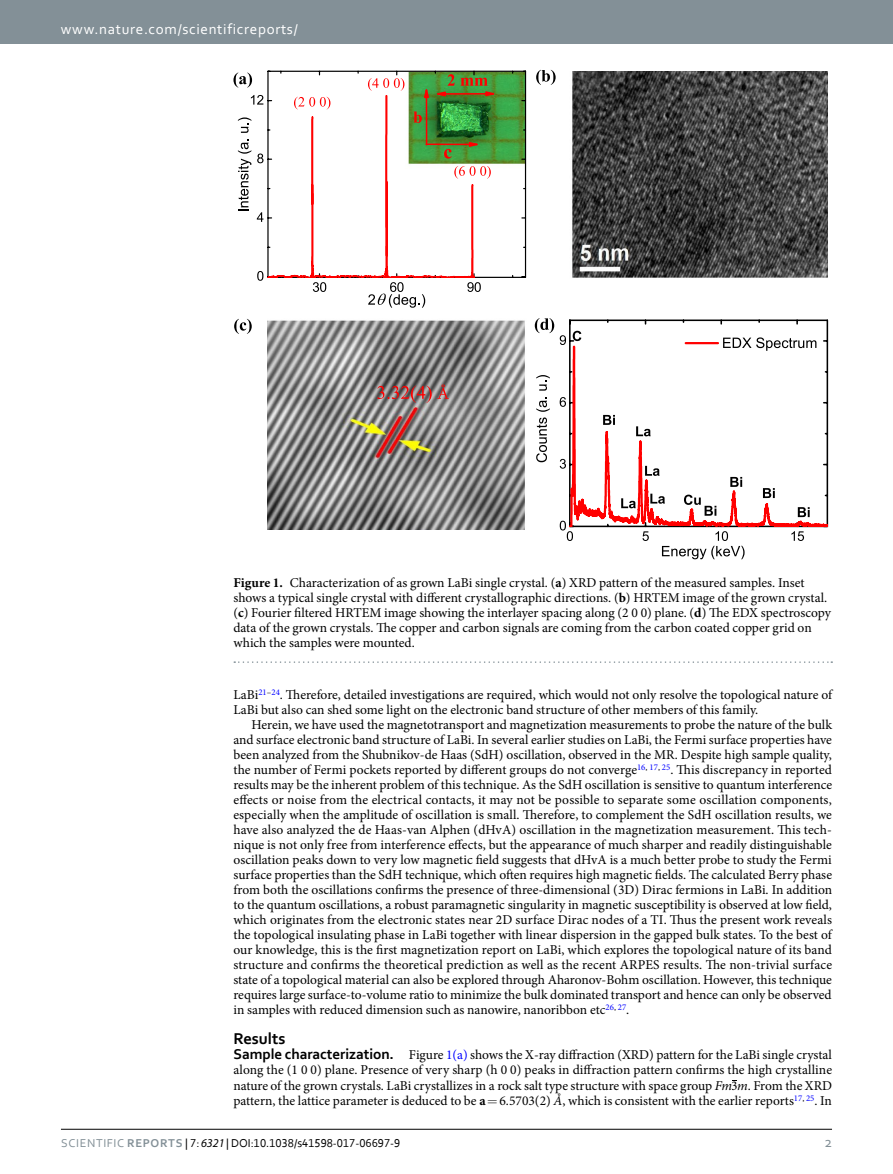
<style>
.page{position:relative;width:893px;height:1174px;background:#fff}
.page>*{position:absolute;margin:0;border:0;box-sizing:border-box;transform-origin:0 0}
.t1{font:16.5px "Corbel Bold 2";color:#000}
.t2{font:15px "Corbel 2";letter-spacing:.045em;color:#fff}
.t3{font:15px "Corbel 2";color:#839097}
.t4{font:13.5px/15px "Minion Pro";color:#000}
.t5{font:12px "Corbel";color:#000}
.s1{font-weight:700}
.s2{font-family:"Corbel Bold 2";font-size:15px}
.s3{color:#00f}
.s4{font-style:italic}
.s5{font-family:"Minion Pro Regular 2";font-size:13.35px}
.s6{font-family:"Corbel 2";color:#839097}
.s7{font-family:"Corbel Bold 2";color:#839097}
.s8{font-family:"Myriad Pro";font-style:italic}
</style>
<div class="page">
<div style="left:0;top:0;width:893px;height:43px;background:#839097"></div>
<hr style="left:61px;top:1129px;width:771px;height:1px;background:#000">
<img style="left:267px;top:71px;width:560px;height:459px">
<hr style="left:525px;top:71px;width:1px;height:206px;background:#000">
<hr style="left:268px;top:71px;width:257px;height:1px;background:#000">
<hr style="left:268px;top:277px;width:257px;height:1px;background:#000">
<hr style="left:827px;top:320px;width:1px;height:206px;background:#000">
<hr style="left:569px;top:320px;width:2px;height:206px;background:#000">
<hr style="left:570px;top:319px;width:257px;height:2px;background:#000">
<hr style="left:570px;top:525px;width:257px;height:2px;background:#000">
<svg style="left:642px;top:527px;width:7px;height:14px"></svg>
<svg style="left:791px;top:526px;width:13px;height:15px"></svg>
<svg style="left:560px;top:521px;width:13px;height:20px"></svg>
<svg style="left:560px;top:459px;width:10px;height:10px"></svg>
<svg style="left:560px;top:397px;width:10px;height:10px"></svg>
<svg style="left:570px;top:344px;width:257px;height:182px"></svg>
<svg style="left:377px;top:384px;width:72px;height:19px"></svg>
<svg style="left:535px;top:318px;width:19px;height:15px"></svg>
<svg style="left:234px;top:319px;width:18px;height:15px"></svg>
<svg style="left:536px;top:70px;width:20px;height:15px"></svg>
<svg style="left:621px;top:498px;width:15px;height:10px"></svg>
<svg style="left:650px;top:493px;width:15px;height:11px"></svg>
<svg style="left:798px;top:507px;width:12px;height:10px"></svg>
<hr style="left:686px;top:342px;width:32px;height:2px;background:#f00">
<svg style="left:723px;top:337px;width:93px;height:14px"></svg>
<svg style="left:763px;top:488px;width:12px;height:10px"></svg>
<svg style="left:730px;top:477px;width:12px;height:10px"></svg>
<svg style="left:684px;top:494px;width:32px;height:22px"></svg>
<svg style="left:645px;top:466px;width:15px;height:10px"></svg>
<svg style="left:636px;top:426px;width:15px;height:10px"></svg>
<svg style="left:603px;top:415px;width:12px;height:10px"></svg>
<svg style="left:536px;top:397px;width:14px;height:65px"></svg>
<svg style="left:536px;top:375px;width:14px;height:15px"></svg>
<svg style="left:662px;top:523px;width:83px;height:36px"></svg>
<svg style="left:560px;top:331px;width:21px;height:14px"></svg>
<svg style="left:233px;top:71px;width:262px;height:237px"></svg>
<svg style="left:234px;top:661px;width:598px;height:2px"></svg>
<p class="t2" style="left:61px;top:19px;width:238px">www.nature.com/scientificreports/</p>
<p class="t4" style="left:233px;top:575px;width:599px"><span class="s1">Figure 1.</span> Characterization of as grown LaBi single crystal. (<span class="s1">a</span>) XRD pattern of the measured samples. Inset shows a typical single crystal with different crystallographic directions. (<span class="s1">b</span>) HRTEM image of the grown crystal. (<span class="s1">c</span>) Fourier filtered HRTEM image showing the interlayer spacing along (2 0 0) plane. (<span class="s1">d</span>) The EDX spectroscopy data of the grown crystals. The copper and carbon signals are coming from the carbon coated copper grid on which the samples were mounted.</p>
<p class="t4" style="left:233px;top:687px;width:600px">LaBi<sup>21</sup><sup>–</sup><sup>24</sup>. Therefore, detailed investigations are required, which would not only resolve the topological nature of<br>LaBi but also can shed some light on the electronic band structure of other members of this family.</p>
<p class="t4" style="left:233px;top:717px;width:600px;text-align:justify;text-indent:18px">Herein, we have used the magnetotransport and magnetization measurements to probe the nature of the bulk and surface electronic band structure of LaBi. In several earlier studies on LaBi, the Fermi surface properties have been analyzed from the Shubnikov-de Haas (SdH) oscillation, observed in the MR. Despite high sample quality, the number of Fermi pockets reported by different groups do not converge<sup>16</sup><sup>,</sup> <sup>17</sup><sup>,</sup> <sup>25</sup>. This discrepancy in reported results may be the inherent problem of this technique. As the SdH oscillation is sensitive to quantum interference effects or noise from the electrical contacts, it may not be possible to separate some oscillation components, especially when the amplitude of oscillation is small. Therefore, to complement the SdH oscillation results, we have also analyzed the de Haas-van Alphen (dHvA) oscillation in the magnetization measurement. This tech&shy;nique is not only free from interference effects, but the appearance of much sharper and readily distinguishable oscillation peaks down to very low magnetic field suggests that dHvA is a much better probe to study the Fermi surface properties than the SdH technique, which often requires high magnetic fields. The calculated Berry phase from both the oscillations confirms the presence of three-dimensional (3D) Dirac fermions in LaBi. In addition to the quantum oscillations, a robust paramagnetic singularity in magnetic susceptibility is observed at low field, which originates from the electronic states near 2D surface Dirac nodes of a TI. Thus the present work reveals the topological insulating phase in LaBi together with linear dispersion in the gapped bulk states. To the best of our knowledge, this is the first magnetization report on LaBi, which explores the topological nature of its band structure and confirms the theoretical prediction as well as the recent ARPES results. The non-trivial surface state of a topological material can also be explored through Aharonov-Bohm oscillation. However, this technique requires large surface-to-volume ratio to minimize the bulk dominated transport and hence can only be observed in samples with reduced dimension such as nanowire, nanoribbon etc<sup>26</sup><sup>,</sup> <sup>27</sup>.</p>
<p class="t1" style="left:233px;top:1028px;width:53px">Results</p>
<p class="t4" style="left:233px;top:1047px;width:600px;line-height:15.5px;text-align:justify"><span class="s2">Sample characterization.</span> Figure <span class="s3">1(a)</span> shows the X-ray diffraction (XRD) pattern for the LaBi single crystal along the (1 0 0) plane. Presence of very sharp (h 0 0) peaks in diffraction pattern confirms the high crystalline nature of the grown crystals. LaBi crystallizes in a rock salt type structure with space group <span class="s4">Fm</span><span class="s5">3</span><span class="s4">m</span>. From the XRD pattern, the lattice parameter is deduced to be <span class="s1">a</span> 6.5703(2) <span class="s4">Å</span>, which is consistent with the earlier reports<sup>17</sup><sup>,</sup> <sup>25</sup>. In</p>
<p class="t5" style="left:61px;top:1135px;width:341px"><span class="s6">Scientific</span> <span class="s7">REPOrTS</span> | 7: <span class="s8">6321</span> | DOI:10.1038/s41598-017-06697-9</p>
<p class="t3" style="left:824px;top:1132px;width:9px">2</p>
</div>
